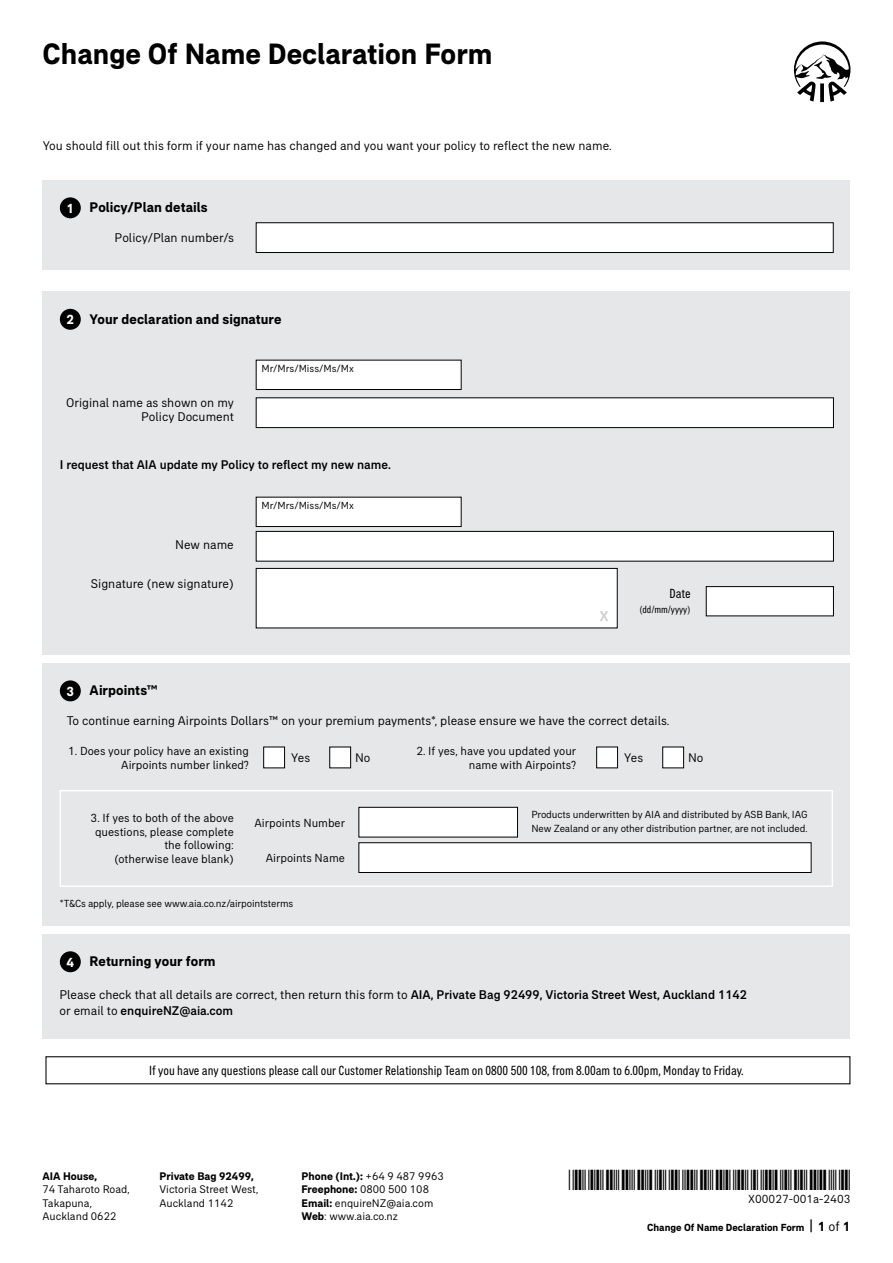
<style>
.page{position:relative;width:893px;height:1263px;background:#fff}
.page>*{position:absolute;margin:0;border:0;box-sizing:border-box;transform-origin:0 0}
.t1{font:700 30px "AIA Everest";color:#000}
.t2{font:700 14.25px "AIA Everest";letter-spacing:.005em;color:#000}
.t3{font:condensed 13.5px "AIA Everest";color:#000}
.t4{font:12.9px/13.5px "AIA Everest";color:#000;text-align:right}
.t5{font:500 12.9px/15.6px "AIA Everest";color:#000}
.t6{font:12.75px "AIA Everest";letter-spacing:.01em;color:#000}
.t7{font:12px/13.5px "AIA Everest";color:#000;text-align:right}
.t8{font:11.25px/13.5px "AIA Everest";color:#000}
.t9{font:700 11.25px "AIA Everest";color:#000}
.t10{font:10.5px/13.5px "AIA Everest";letter-spacing:-.01em;color:#000}
.t11{font:700 10.5px "AIA Everest";color:#000}
.t12{font:condensed 10.5px "AIA Everest";color:#000}
.s1{font-size:13.5px;color:#fff}
.s2{font-weight:400}
.s3{font-weight:700}
.s4{font-size:15.75px}
.s5{font-size:13.5px}
.s6{font-weight:400;font-size:13.5px}
</style>
<div class="page">
<svg style="left:794px;top:41px;width:56px;height:61px"></svg>
<div style="left:43px;top:663px;width:807px;height:263px;background:#e6e7e8"></div>
<div style="left:43px;top:180px;width:807px;height:90px;background:#e6e7e8"></div>
<div style="left:60px;top:197px;width:21px;height:21px;background:#000;border-radius:50%"></div>
<div style="left:256px;top:223px;width:577px;height:29px;background:#fff"></div>
<div style="left:256px;top:223px;width:577px;height:30px;border:1px solid #000"></div>
<div style="left:43px;top:292px;width:807px;height:363px;background:#e6e7e8"></div>
<div style="left:60px;top:309px;width:21px;height:21px;background:#000;border-radius:50%"></div>
<div style="left:256px;top:398px;width:577px;height:30px;background:#fff"></div>
<div style="left:256px;top:398px;width:578px;height:30px;border:1px solid #000"></div>
<div style="left:256px;top:497px;width:205px;height:29px;background:#fff"></div>
<div style="left:256px;top:497px;width:205px;height:30px;border:1px solid #000"></div>
<div style="left:256px;top:360px;width:205px;height:29px;background:#fff"></div>
<div style="left:256px;top:360px;width:205px;height:30px;border:1px solid #000"></div>
<div style="left:256px;top:531px;width:577px;height:30px;background:#fff"></div>
<div style="left:256px;top:531px;width:578px;height:30px;border:1px solid #000"></div>
<div style="left:359px;top:807px;width:158px;height:30px;background:#fff"></div>
<div style="left:359px;top:807px;width:159px;height:30px;border:1px solid #000"></div>
<div style="left:359px;top:843px;width:452px;height:29px;background:#fff"></div>
<div style="left:359px;top:842px;width:452px;height:31px;border:1px solid #000"></div>
<div style="left:43px;top:934px;width:807px;height:105px;background:#e6e7e8"></div>
<div style="left:60px;top:951px;width:21px;height:21px;background:#000;border-radius:50%"></div>
<div style="left:60px;top:680px;width:21px;height:21px;background:#000;border-radius:50%"></div>
<div style="left:256px;top:568px;width:361px;height:60px;background:#fff"></div>
<div style="left:256px;top:568px;width:361px;height:60px;border:1px solid #000"></div>
<svg style="left:600px;top:611px;width:8px;height:10px"></svg>
<div style="left:706px;top:587px;width:127px;height:29px;background:#fff"></div>
<div style="left:706px;top:586px;width:128px;height:30px;border:1px solid #000"></div>
<div style="left:264px;top:747px;width:21px;height:21px;background:#fff"></div>
<div style="left:263px;top:747px;width:22px;height:21px;border:1px solid #000"></div>
<div style="left:330px;top:747px;width:21px;height:21px;background:#fff"></div>
<div style="left:597px;top:747px;width:20px;height:21px;background:#fff"></div>
<div style="left:596px;top:747px;width:22px;height:21px;border:1px solid #000"></div>
<div style="left:663px;top:747px;width:21px;height:21px;background:#fff"></div>
<div style="left:662px;top:747px;width:22px;height:21px;border:1px solid #000"></div>
<div style="left:60px;top:790px;width:773px;height:97px;border:2px solid #fff"></div>
<h1 class="t1" style="left:43px;top:36px;width:452px">Change Of Name Declaration Form</h1>
<p class="t4" style="left:43px;top:139px;width:571px">You should fill out this form if your name has changed and you want your policy to reflect the new name.</p>
<p class="t2" style="left:67px;top:199px;width:143px"><span class="s1">1</span> Policy/Plan details</p>
<p class="t4" style="left:115px;top:231px;width:121px">Policy/Plan number/s</p>
<p class="t2" style="left:67px;top:311px;width:217px"><span class="s1">2</span> Your declaration and signature</p>
<p class="t4" style="left:66px;top:396px;width:169px">Original name as shown on my<br>Policy Document</p>
<p class="t10" style="left:261px;top:361px;width:94px">Mr/Mrs/Miss/Ms/Mx</p>
<p class="t5" style="left:60px;top:457px;width:333px">I request that AIA update my Policy to reflect my new name.</p>
<p class="t4" style="left:175px;top:538px;width:60px">New name</p>
<p class="t4" style="left:91px;top:577px;width:145px">Signature (new signature)</p>
<p class="t10" style="left:261px;top:498px;width:94px">Mr/Mrs/Miss/Ms/Mx</p>
<p class="t2" style="left:67px;top:682px;width:92px"><span class="s1">3</span> Airpoints™</p>
<p class="t3" style="left:669px;top:586px;width:23px">Date</p>
<p class="t12" style="left:640px;top:603px;width:52px">(dd/mm/yyyy)</p>
<p class="t4" style="left:67px;top:713px;width:604px">To continue earning Airpoints Dollars™ on your premium payments*, please ensure we have the correct details.</p>
<p class="t7" style="left:68px;top:744px;width:182px">1. Does your policy have an existing<br>Airpoints number linked?</p>
<p class="t7" style="left:416px;top:744px;width:161px">2. If yes, have you updated your name with Airpoints?</p>
<p class="t6" style="left:291px;top:751px;width:21px">Yes</p>
<p class="t6" style="left:355px;top:751px;width:17px">No</p>
<p class="t6" style="left:624px;top:751px;width:21px">Yes</p>
<p class="t6" style="left:688px;top:751px;width:17px">No</p>
<p class="t7" style="left:91px;top:811px;width:145px">3. If yes to both of the above questions, please complete the following:<br>(otherwise leave blank)</p>
<p class="t7" style="left:255px;top:816px;width:92px">Airpoints Number</p>
<p class="t7" style="left:266px;top:851px;width:81px">Airpoints Name</p>
<p class="t10" style="left:60px;top:897px;width:235px">*T&amp;Cs apply, please see www.aia.co.nz/airpointsterms</p>
<p class="t2" style="left:67px;top:953px;width:151px"><span class="s1">4</span> Returning your form</p>
<p class="t10" style="left:531px;top:808px;width:278px">Products underwritten by AIA and distributed by ASB Bank, IAG<br>New Zealand or any other distribution partner, are not included.</p>
<p class="t5" style="left:60px;top:986px;width:689px"><span class="s2">Please check that all details are correct, then return this form to</span> AIA, Private Bag 92499, Victoria Street West, Auckland 1142 <span class="s2">or email to</span> enquireNZ@aia.com</p>
<p class="t3" style="left:149px;top:1062px;width:596px">If you have any questions please call our Customer Relationship Team on 0800 500 108, from 8.00am to 6.00pm, Monday to Friday.</p>
<p class="t9" style="left:43px;top:1169px;width:56px">AIA House,</p>
<p class="t8" style="left:43px;top:1183px;width:89px">74 Taharoto Road,<br>Takapuna,<br>Auckland 0622</p>
<p class="t9" style="left:159px;top:1169px;width:96px">Private Bag 92499,</p>
<p class="t8" style="left:159px;top:1183px;width:100px">Victoria Street West,<br>Auckland 1142</p>
<p class="t8" style="left:302px;top:1169px;width:144px"><span class="s3">Phone (Int.):</span> +64 9 487 9963<br><span class="s3">Freephone:</span> 0800 500 108<br><span class="s3">Email:</span> enquireNZ@aia.com<br><span class="s3">Web</span>: www.aia.co.nz</p>
<p class="t7" style="left:748px;top:1192px;width:104px">X00027-001a-2403</p>
<p class="t11" style="left:647px;top:1221px;width:205px">Change Of Name Declaration Form <span class="s4">|</span> <span class="s5">1</span> <span class="s6">of</span> <span class="s5">1</span></p>
</div>
